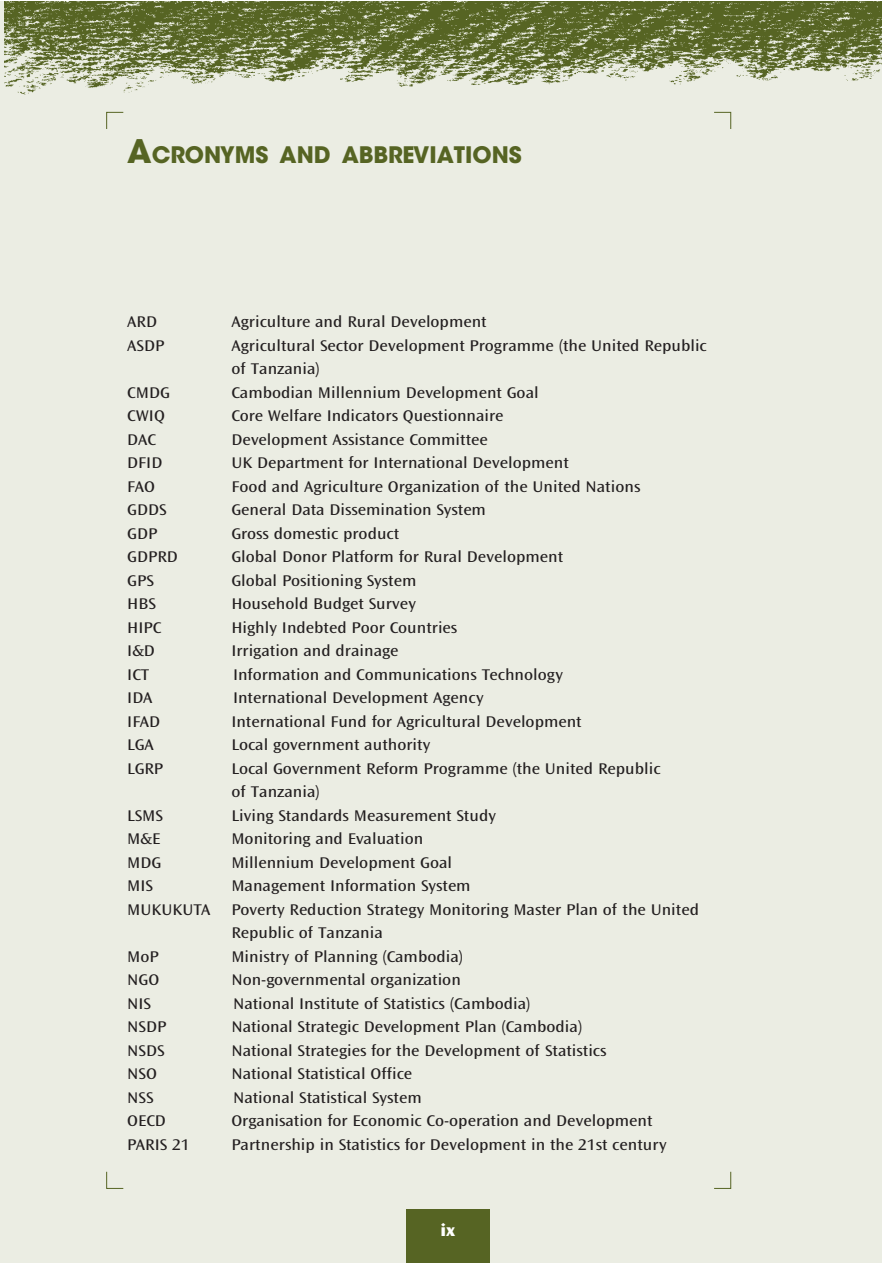
<style>
.page{position:relative;width:882px;height:1263px;background:#fff}
.page>*{position:absolute;margin:0;border:0;box-sizing:border-box;transform-origin:0 0}
.t1{font:700 22.65px "ITC Avant Garde Std";color:#566423}
.t2{font:800 17.55px "Ocean Sans Std";color:#fff;scale:1.1 1}
.t3{font:16.2px/23.5px "Ocean Sans Std";color:#231f20;scale:1.1 1}
.s1{font-size:32.25px}
</style>
<div class="page">
<div style="left:2px;top:2px;width:880px;height:1261px;background:#ebede3"></div>
<svg style="left:106px;top:112px;width:18px;height:17px"></svg>
<svg style="left:714px;top:112px;width:17px;height:17px"></svg>
<svg style="left:714px;top:1171px;width:17px;height:17px"></svg>
<svg style="left:106px;top:1171px;width:17px;height:17px"></svg>
<img style="left:4px;top:2px;width:878px;height:93px">
<div style="left:406px;top:1209px;width:84px;height:54px;background:#566423"></div>
<hr style="left:0;top:1px;width:4px;height:1261px;background:#ebede3">
<h1 class="t1" style="left:127px;top:145px;width:396px"><span class="s1">A</span>CRONYMS AND ABBREVIATIONS</h1>
<p class="t3" style="left:127px;top:311px;width:29px">ARD</p>
<p class="t3" style="left:231px;top:311px;width:234px">Agriculture and Rural Development</p>
<p class="t3" style="left:127px;top:334px;width:35px">ASDP</p>
<p class="t3" style="left:231px;top:334px;width:434px">Agricultural Sector Development Programme (the United Republic of Tanzania)</p>
<p class="t3" style="left:127px;top:381px;width:40px">CMDG</p>
<p class="t3" style="left:231px;top:381px;width:281px">Cambodian Millennium Development Goal</p>
<p class="t3" style="left:127px;top:405px;width:36px">CWIQ</p>
<p class="t3" style="left:231px;top:405px;width:249px">Core Welfare Indicators Questionnaire</p>
<p class="t3" style="left:127px;top:428px;width:28px">DAC</p>
<p class="t3" style="left:231px;top:428px;width:235px">Development Assistance Committee</p>
<p class="t3" style="left:127px;top:452px;width:33px">DFID</p>
<p class="t3" style="left:231px;top:452px;width:308px">UK Department for International Development</p>
<p class="t3" style="left:127px;top:475px;width:27px">FAO</p>
<p class="t3" style="left:231px;top:475px;width:373px">Food and Agriculture Organization of the United Nations</p>
<p class="t3" style="left:127px;top:499px;width:37px">GDDS</p>
<p class="t3" style="left:231px;top:499px;width:233px">General Data Dissemination System</p>
<p class="t3" style="left:127px;top:522px;width:29px">GDP</p>
<p class="t3" style="left:231px;top:522px;width:154px">Gross domestic product</p>
<p class="t3" style="left:127px;top:546px;width:47px">GDPRD</p>
<p class="t3" style="left:231px;top:546px;width:303px">Global Donor Platform for Rural Development</p>
<p class="t3" style="left:127px;top:569px;width:26px">GPS</p>
<p class="t3" style="left:231px;top:569px;width:170px">Global Positioning System</p>
<p class="t3" style="left:127px;top:593px;width:27px">HBS</p>
<p class="t3" style="left:231px;top:593px;width:169px">Household Budget Survey</p>
<p class="t3" style="left:127px;top:616px;width:32px">HIPC</p>
<p class="t3" style="left:231px;top:616px;width:207px">Highly Indebted Poor Countries</p>
<p class="t3" style="left:127px;top:640px;width:27px">I&amp;D</p>
<p class="t3" style="left:231px;top:640px;width:153px">Irrigation and drainage</p>
<p class="t3" style="left:127px;top:663px;width:22px">ICT</p>
<p class="t3" style="left:233px;top:663px;width:301px">Information and Communications Technology</p>
<p class="t3" style="left:127px;top:687px;width:24px">IDA</p>
<p class="t3" style="left:233px;top:687px;width:229px">International Development Agency</p>
<p class="t3" style="left:127px;top:710px;width:31px">IFAD</p>
<p class="t3" style="left:231px;top:710px;width:320px">International Fund for Agricultural Development</p>
<p class="t3" style="left:127px;top:734px;width:26px">LGA</p>
<p class="t3" style="left:231px;top:734px;width:182px">Local government authority</p>
<p class="t3" style="left:127px;top:757px;width:34px">LGRP</p>
<p class="t3" style="left:231px;top:757px;width:392px">Local Government Reform Programme (the United Republic of Tanzania)</p>
<p class="t3" style="left:127px;top:804px;width:34px">LSMS</p>
<p class="t3" style="left:231px;top:804px;width:242px">Living Standards Measurement Study</p>
<p class="t3" style="left:127px;top:827px;width:32px">M&amp;E</p>
<p class="t3" style="left:231px;top:827px;width:176px">Monitoring and Evaluation</p>
<p class="t3" style="left:127px;top:851px;width:32px">MDG</p>
<p class="t3" style="left:231px;top:851px;width:202px">Millennium Development Goal</p>
<p class="t3" style="left:127px;top:874px;width:25px">MIS</p>
<p class="t3" style="left:231px;top:874px;width:219px">Management Information System</p>
<p class="t3" style="left:127px;top:898px;width:77px">MUKUKUTA</p>
<p class="t3" style="left:231px;top:898px;width:427px">Poverty Reduction Strategy Monitoring Master Plan of the United<br>Republic of Tanzania</p>
<p class="t3" style="left:127px;top:945px;width:30px">MoP</p>
<p class="t3" style="left:231px;top:945px;width:212px">Ministry of Planning (Cambodia)</p>
<p class="t3" style="left:127px;top:968px;width:31px">NGO</p>
<p class="t3" style="left:231px;top:968px;width:210px">Non-governmental organization</p>
<p class="t3" style="left:127px;top:992px;width:23px">NIS</p>
<p class="t3" style="left:233px;top:992px;width:272px">National Institute of Statistics (Cambodia)</p>
<p class="t3" style="left:127px;top:1015px;width:37px">NSDP</p>
<p class="t3" style="left:231px;top:1015px;width:320px">National Strategic Development Plan (Cambodia)</p>
<p class="t3" style="left:127px;top:1039px;width:35px">NSDS</p>
<p class="t3" style="left:231px;top:1039px;width:342px">National Strategies for the Development of Statistics</p>
<p class="t3" style="left:127px;top:1062px;width:28px">NSO</p>
<p class="t3" style="left:231px;top:1062px;width:166px">National Statistical Office</p>
<p class="t3" style="left:127px;top:1086px;width:25px">NSS</p>
<p class="t3" style="left:233px;top:1086px;width:173px">National Statistical System</p>
<p class="t3" style="left:127px;top:1109px;width:37px">OECD</p>
<p class="t3" style="left:231px;top:1109px;width:384px">Organisation for Economic Co-operation and Development</p>
<p class="t3" style="left:127px;top:1133px;width:58px">PARIS 21</p>
<p class="t3" style="left:231px;top:1133px;width:397px">Partnership in Statistics for Development in the 21st century</p>
<p class="t2" style="left:440px;top:1220px;width:15px">ix</p>
</div>
